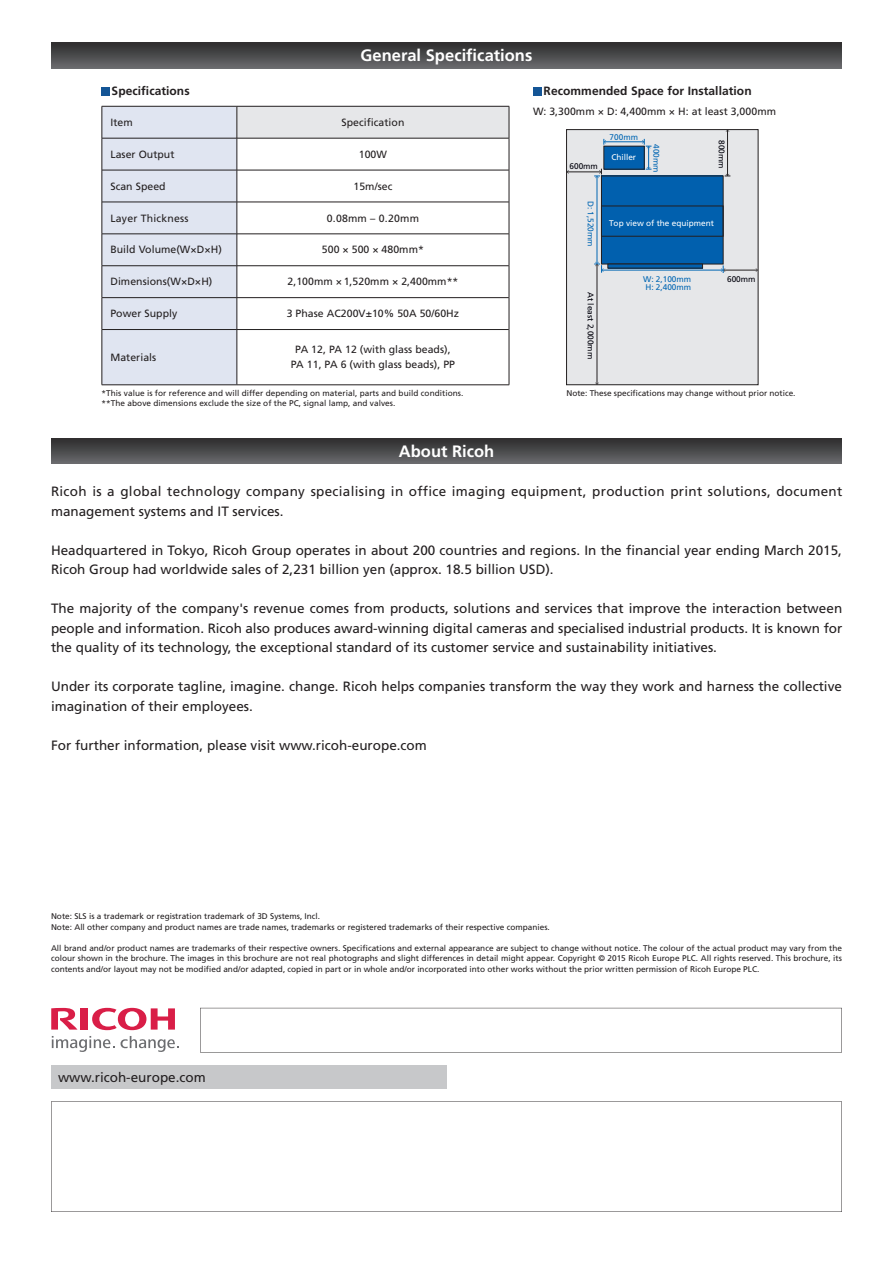
<style>
.page{position:relative;width:893px;height:1263px;background:#fff}
.page>*{position:absolute;margin:0;border:0;box-sizing:border-box;transform-origin:0 0}
.t1{font:700 16.5px "Frutiger";color:#fff}
.t2{font:13.5px/19.5px "Frutiger";color:#231f20}
.t3{font:13.5px/19.5px "Frutiger";letter-spacing:.025em;color:#231f20}
.t4{font:700 12px "Frutiger";letter-spacing:.005em;color:#231f20}
.t5{font:10.5px/15px "Frutiger";letter-spacing:.005em;color:#231f20;text-align:center}
.t6{font:8.25px/10.5px "Frutiger";color:#231f20}
.t7{font:8.25px/8.2px "Frutiger LT Std";color:#0166b3}
.t8{font:8.25px "Frutiger LT Std";color:#00000a}
.t9{font:8.25px "Frutiger LT Std";color:#fff}
</style>
<div class="page">
<svg style="left:92px;top:1008px;width:83px;height:22px"></svg>
<div style="left:81px;top:1008px;width:7px;height:21px;background:#d91e47"></div>
<svg style="left:51px;top:1008px;width:26px;height:21px"></svg>
<svg style="left:52px;top:1036px;width:62px;height:16px"></svg>
<svg style="left:121px;top:1036px;width:58px;height:16px"></svg>
<div style="left:51px;top:1065px;width:396px;height:24px;background:#c7c8ca"></div>
<svg style="left:51px;top:1101px;width:791px;height:111px"></svg>
<svg style="left:200px;top:1008px;width:642px;height:44px"></svg>
<svg style="left:51px;top:438px;width:791px;height:25px;background:#49494b"></svg>
<svg style="left:51px;top:43px;width:791px;height:25px;background:#4b4b4c"></svg>
<div style="left:567px;top:130px;width:191px;height:255px;background:#e6e7e9"></div>
<div style="left:566px;top:129px;width:192px;height:256px;border:1px solid #231f20"></div>
<div style="left:601px;top:176px;width:122px;height:88px;background:#0160ae"></div>
<div style="left:601px;top:176px;width:122px;height:88px;border:1px solid #231f20"></div>
<div style="left:604px;top:146px;width:40px;height:23px;background:#0160ae"></div>
<div style="left:604px;top:146px;width:40px;height:23px;border:1px solid #231f20"></div>
<hr style="left:604px;top:142px;width:40px;height:1px;background:#0166b3">
<svg style="left:642px;top:139px;width:9px;height:31px"></svg>
<hr style="left:597px;top:176px;width:1px;height:87px;background:#0166b3">
<hr style="left:567px;top:172px;width:34px;height:1px;background:#231f20">
<svg style="left:594px;top:169px;width:8px;height:9px"></svg>
<hr style="left:597px;top:264px;width:1px;height:120px;background:#231f20">
<svg style="left:595px;top:382px;width:4px;height:3px"></svg>
<hr style="left:727px;top:130px;width:1px;height:46px;background:#231f20">
<svg style="left:725px;top:174px;width:5px;height:3px"></svg>
<hr style="left:602px;top:270px;width:121px;height:1px;background:#0166b3">
<svg style="left:594px;top:262px;width:10px;height:11px"></svg>
<hr style="left:724px;top:270px;width:33px;height:1px;background:#231f20">
<svg style="left:721px;top:265px;width:4px;height:8px"></svg>
<div style="left:103px;top:107px;width:134px;height:278px;background:#e0e5f1"></div>
<div style="left:237px;top:106px;width:272px;height:32px;background:#e6e7e9"></div>
<hr style="left:237px;top:106px;width:1px;height:32px;background:#231f20">
<hr style="left:102px;top:138px;width:135px;height:1px;background:#231f20">
<hr style="left:237px;top:138px;width:272px;height:1px;background:#231f20">
<hr style="left:237px;top:138px;width:1px;height:32px;background:#231f20">
<hr style="left:102px;top:170px;width:135px;height:1px;background:#231f20">
<hr style="left:237px;top:170px;width:272px;height:1px;background:#231f20">
<hr style="left:237px;top:170px;width:1px;height:32px;background:#231f20">
<hr style="left:237px;top:202px;width:1px;height:32px;background:#231f20">
<hr style="left:102px;top:202px;width:135px;height:1px;background:#231f20">
<hr style="left:102px;top:234px;width:135px;height:1px;background:#231f20">
<hr style="left:237px;top:202px;width:272px;height:1px;background:#231f20">
<hr style="left:237px;top:234px;width:272px;height:1px;background:#231f20">
<hr style="left:237px;top:234px;width:1px;height:32px;background:#231f20">
<hr style="left:102px;top:265px;width:135px;height:1px;background:#231f20">
<hr style="left:237px;top:265px;width:272px;height:1px;background:#231f20">
<hr style="left:237px;top:266px;width:1px;height:31px;background:#231f20">
<hr style="left:102px;top:297px;width:135px;height:1px;background:#231f20">
<hr style="left:237px;top:297px;width:272px;height:1px;background:#231f20">
<hr style="left:237px;top:298px;width:1px;height:31px;background:#231f20">
<hr style="left:102px;top:329px;width:135px;height:1px;background:#231f20">
<hr style="left:237px;top:329px;width:272px;height:1px;background:#231f20">
<hr style="left:237px;top:330px;width:1px;height:55px;background:#231f20">
<hr style="left:102px;top:106px;width:135px;height:1px;background:#231f20">
<hr style="left:237px;top:106px;width:272px;height:1px;background:#231f20">
<hr style="left:509px;top:106px;width:1px;height:32px;background:#231f20">
<hr style="left:509px;top:138px;width:1px;height:32px;background:#231f20">
<hr style="left:509px;top:170px;width:1px;height:32px;background:#231f20">
<hr style="left:509px;top:202px;width:1px;height:32px;background:#231f20">
<hr style="left:509px;top:234px;width:1px;height:32px;background:#231f20">
<hr style="left:509px;top:266px;width:1px;height:32px;background:#231f20">
<hr style="left:509px;top:298px;width:1px;height:31px;background:#231f20">
<hr style="left:509px;top:329px;width:1px;height:56px;background:#231f20">
<hr style="left:237px;top:385px;width:272px;height:1px;background:#231f20">
<hr style="left:102px;top:106px;width:1px;height:32px;background:#231f20">
<hr style="left:102px;top:138px;width:1px;height:32px;background:#231f20">
<hr style="left:102px;top:170px;width:1px;height:32px;background:#231f20">
<hr style="left:102px;top:202px;width:1px;height:32px;background:#231f20">
<hr style="left:102px;top:234px;width:1px;height:32px;background:#231f20">
<hr style="left:102px;top:266px;width:1px;height:32px;background:#231f20">
<hr style="left:102px;top:298px;width:1px;height:31px;background:#231f20">
<hr style="left:102px;top:329px;width:1px;height:56px;background:#231f20">
<hr style="left:102px;top:385px;width:135px;height:1px;background:#231f20">
<div style="left:102px;top:87px;width:8px;height:8px;background:#145596"></div>
<div style="left:533px;top:87px;width:9px;height:8px;background:#145596"></div>
<h1 class="t1" style="left:361px;top:46px;width:173px">General Specifications</h1>
<h3 class="t4" style="left:112px;top:84px;width:80px">Specifications</h3>
<h3 class="t4" style="left:544px;top:84px;width:210px">Recommended Space for Installation</h3>
<p class="t5" style="left:110px;top:115px;width:24px">Item</p>
<p class="t5" style="left:341px;top:115px;width:64px">Specification</p>
<p class="t5" style="left:110px;top:147px;width:66px">Laser Output</p>
<p class="t5" style="left:359px;top:147px;width:30px">100W</p>
<p class="t5" style="left:110px;top:178px;width:57px">Scan Speed</p>
<p class="t5" style="left:354px;top:178px;width:40px">15m/sec</p>
<p class="t5" style="left:110px;top:210px;width:80px">Layer Thickness</p>
<p class="t5" style="left:327px;top:210px;width:94px">0.08mm – 0.20mm</p>
<p class="t5" style="left:110px;top:242px;width:113px">Build Volume(W×D×H)</p>
<p class="t5" style="left:322px;top:242px;width:103px">500 × 500 × 480mm*</p>
<p class="t5" style="left:110px;top:274px;width:104px">Dimensions(W×D×H)</p>
<p class="t5" style="left:287px;top:274px;width:172px">2,100mm × 1,520mm × 2,400mm**</p>
<p class="t5" style="left:110px;top:306px;width:69px">Power Supply</p>
<p class="t5" style="left:287px;top:306px;width:174px">3 Phase AC200V±10% 50A 50/60Hz</p>
<p class="t5" style="left:110px;top:350px;width:47px">Materials</p>
<p class="t5" style="left:291px;top:342px;width:166px">PA 12, PA 12 (with glass beads),<br>PA 11, PA 6 (with glass beads), PP</p>
<p class="t6" style="left:102px;top:388px;width:363px">*This value is for reference and will differ depending on material, parts and build conditions. **The above dimensions exclude the size of the PC, signal lamp, and valves.</p>
<p class="t5" style="left:533px;top:104px;width:244px">W: 3,300mm × D: 4,400mm × H: at least 3,000mm</p>
<p class="t8" style="left:569px;top:161px;width:30px">600mm</p>
<p class="t7" style="left:595px;top:201px;width:47px;rotate:90deg">D: 1,520mm</p>
<p class="t7" style="left:610px;top:133px;width:30px">700mm</p>
<p class="t9" style="left:611px;top:152px;width:26px">Chiller</p>
<p class="t7" style="left:660px;top:144px;width:30px;rotate:90deg">400mm</p>
<p class="t8" style="left:727px;top:140px;width:30px;rotate:90deg">800mm</p>
<p class="t9" style="left:609px;top:219px;width:106px">Top view of the equipment</p>
<p class="t8" style="left:595px;top:292px;width:68px;rotate:90deg">At least 2,000mm</p>
<p class="t7" style="left:643px;top:275px;width:50px">W: 2,100mm<br>H: 2,400mm</p>
<p class="t8" style="left:727px;top:274px;width:30px">600mm</p>
<p class="t6" style="left:566px;top:388px;width:231px">Note: These specifications may change without prior notice.</p>
<h1 class="t1" style="left:399px;top:441px;width:97px">About Ricoh</h1>
<h2 class="t3" style="left:51px;top:482px;width:793px">Ricoh is a global technology company specialising in office imaging equipment, production print solutions, document management systems and IT services.</h2>
<h2 class="t2" style="left:51px;top:540px;width:792px">Headquartered in Tokyo, Ricoh Group operates in about 200 countries and regions. In the financial year ending March 2015,<br>Ricoh Group had worldwide sales of 2,231 billion yen (approx. 18.5 billion USD).</h2>
<p class="t2" style="left:51px;top:599px;width:793px;text-align:justify">The majority of the company's revenue comes from products, solutions and services that improve the interaction between people and information. Ricoh also produces award-winning digital cameras and specialised industrial products. It is known for the quality of its technology, the exceptional standard of its customer service and sustainability initiatives.</p>
<h2 class="t2" style="left:51px;top:677px;width:792px">Under its corporate tagline, imagine. change. Ricoh helps companies transform the way they work and harness the collective imagination of their employees.</h2>
<h2 class="t2" style="left:51px;top:735px;width:377px">For further information, please visit www.ricoh-europe.com</h2>
<p class="t6" style="left:51px;top:911px;width:500px">Note: SLS is a trademark or registration trademark of 3D Systems, Incl.<br>Note: All other company and product names are trade names, trademarks or registered trademarks of their respective companies.</p>
<p class="t6" style="left:51px;top:942px;width:792px;text-align:justify">All brand and/or product names are trademarks of their respective owners. Specifications and external appearance are subject to change without notice. The colour of the actual product may vary from the colour shown in the brochure. The images in this brochure are not real photographs and slight differences in detail might appear. Copyright © 2015 Ricoh Europe PLC. All rights reserved. This brochure, its contents and/or layout may not be modified and/or adapted, copied in part or in whole and/or incorporated into other works without the prior written permission of Ricoh Europe PLC.</p>
<h2 class="t2" style="left:58px;top:1067px;width:149px">www.ricoh-europe.com</h2>
</div>
